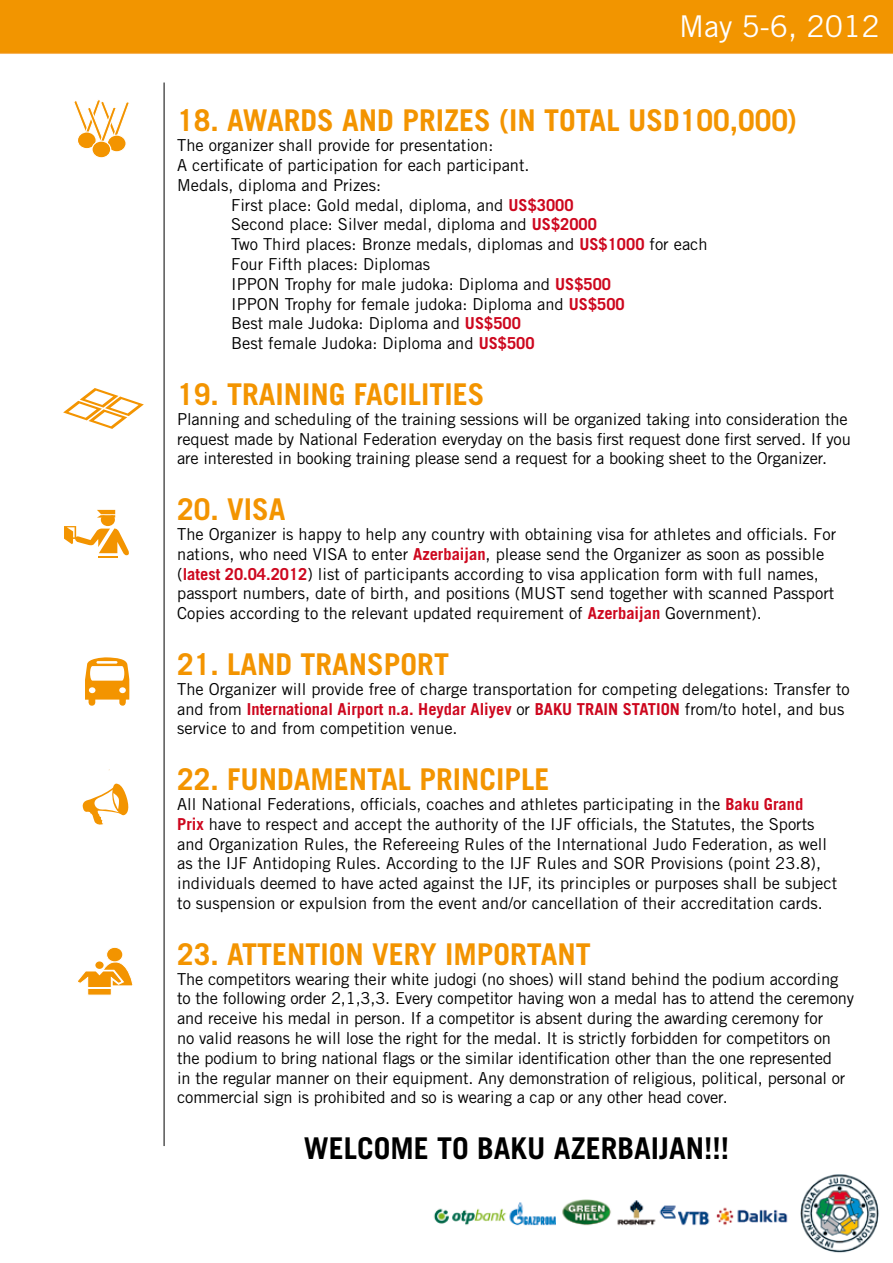
<style>
.page{position:relative;width:893px;height:1263px;background:#fff}
.page>*{position:absolute;margin:0;border:0;box-sizing:border-box;transform-origin:0 0}
.t1{font:700 30px "Trade Gothic";color:#f39400}
.t2{font:700 30px "Trade Gothic";color:#000}
.t3{font:30px "Trade Gothic";color:#fff}
.t4{font:16.5px/19.8px "Trade Gothic";color:#000}
.s1{font-weight:700;color:#cd071e}
</style>
<div class="page">
<img style="left:0;top:0;width:893px;height:1253px">
<hr style="left:164px;top:83px;width:1px;height:1063px;background:#000">
<svg style="left:63px;top:388px;width:81px;height:41px"></svg>
<svg style="left:72px;top:99px;width:59px;height:45px"></svg>
<div style="left:77px;top:132px;width:19px;height:17px;background:#f39400;border-radius:50%"></div>
<div style="left:77px;top:131px;width:20px;height:18px;border:1px solid #fff;border-radius:50%"></div>
<div style="left:107px;top:135px;width:19px;height:17px;background:#f39400;border-radius:50%"></div>
<div style="left:107px;top:135px;width:20px;height:17px;border:1px solid #fff;border-radius:50%"></div>
<div style="left:92px;top:141px;width:19px;height:17px;background:#f39400;border-radius:50%"></div>
<div style="left:91px;top:141px;width:20px;height:17px;border:1px solid #fff;border-radius:50%"></div>
<svg style="left:64px;top:510px;width:66px;height:48px"></svg>
<svg style="left:85px;top:657px;width:44px;height:49px"></svg>
<svg style="left:107px;top:770px;width:25px;height:2px"></svg>
<svg style="left:82px;top:783px;width:48px;height:42px"></svg>
<div style="left:107px;top:947px;width:16px;height:15px;background:#f39400;border-radius:50%"></div>
<div style="left:106px;top:947px;width:17px;height:15px;border:1px solid #fff;border-radius:50%"></div>
<svg style="left:75px;top:961px;width:59px;height:35px"></svg>
<h1 class="t3" style="left:679px;top:9px;width:202px">May 5-6, 2012</h1>
<h1 class="t1" style="left:177px;top:102px;width:621px">18. AWARDS AND PRIZES (IN TOTAL USD100,000)</h1>
<p class="t4" style="left:177px;top:135px;width:354px">The organizer shall provide for presentation:<br>A certificate of participation for each participant.<br>Medals, diploma and Prizes:</p>
<p class="t4" style="left:231px;top:195px;width:478px">First place: Gold medal, diploma, and <span class="s1">US$3000<br></span>Second place: Silver medal, diploma and <span class="s1">US$2000<br></span>Two Third places: Bronze medals, diplomas and <span class="s1">US$1000</span> for each Four Fifth places: Diplomas<br>IPPON Trophy for male judoka: Diploma and <span class="s1">US$500<br></span>IPPON Trophy for female judoka: Diploma and <span class="s1">US$500<br></span>Best male Judoka: Diploma and <span class="s1">US$500<br></span>Best female Judoka: Diploma and <span class="s1">US$500</span></p>
<h1 class="t1" style="left:177px;top:376px;width:309px">19. TRAINING FACILITIES</h1>
<p class="t4" style="left:177px;top:409px;width:675px">Planning and scheduling of the training sessions will be organized taking into consideration the request made by National Federation everyday on the basis first request done first served. If you are interested in booking training please send a request for a booking sheet to the Organizer.</p>
<h1 class="t1" style="left:177px;top:491px;width:110px">20. VISA</h1>
<p class="t4" style="left:177px;top:524px;width:660px">The Organizer is happy to help any country with obtaining visa for athletes and officials. For nations, who need VISA to enter <span class="s1">Azerbaijan</span>, please send the Organizer as soon as possible (<span class="s1">latest 20.04.2012</span>) list of participants according to visa application form with full names, passport numbers, date of birth, and positions (MUST send together with scanned Passport Copies according to the relevant updated requirement of <span class="s1">Azerbaijan</span> Government).</p>
<h1 class="t1" style="left:177px;top:646px;width:273px">21. LAND TRANSPORT</h1>
<p class="t4" style="left:177px;top:679px;width:674px">The Organizer will provide free of charge transportation for competing delegations: Transfer to and from <span class="s1">International Airport n.a. Heydar Aliyev</span> or <span class="s1">BAKU TRAIN STATION</span> from/to hotel, and bus service to and from competition venue.</p>
<h1 class="t1" style="left:177px;top:761px;width:374px">22. FUNDAMENTAL PRINCIPLE</h1>
<p class="t4" style="left:177px;top:794px;width:662px">All National Federations, officials, coaches and athletes participating in the <span class="s1">Baku Grand<br>Prix</span> have to respect and accept the authority of the IJF officials, the Statutes, the Sports and Organization Rules, the Refereeing Rules of the International Judo Federation, as well as the IJF Antidoping Rules. According to the IJF Rules and SOR Provisions (point 23.8), individuals deemed to have acted against the IJF, its principles or purposes shall be subject to suspension or expulsion from the event and/or cancellation of their accreditation cards.</p>
<h1 class="t1" style="left:177px;top:936px;width:415px">23. ATTENTION VERY IMPORTANT</h1>
<p class="t4" style="left:177px;top:969px;width:679px">The competitors wearing their white judogi (no shoes) will stand behind the podium according to the following order 2,1,3,3. Every competitor having won a medal has to attend the ceremony and receive his medal in person. If a competitor is absent during the awarding ceremony for<br>no valid reasons he will lose the right for the medal. It is strictly forbidden for competitors on the podium to bring national flags or the similar identification other than the one represented<br>in the regular manner on their equipment. Any demonstration of religious, political, personal or commercial sign is prohibited and so is wearing a cap or any other head cover.</p>
<h1 class="t2" style="left:304px;top:1130px;width:427px">WELCOME TO BAKU AZERBAIJAN!!!</h1>
</div>
